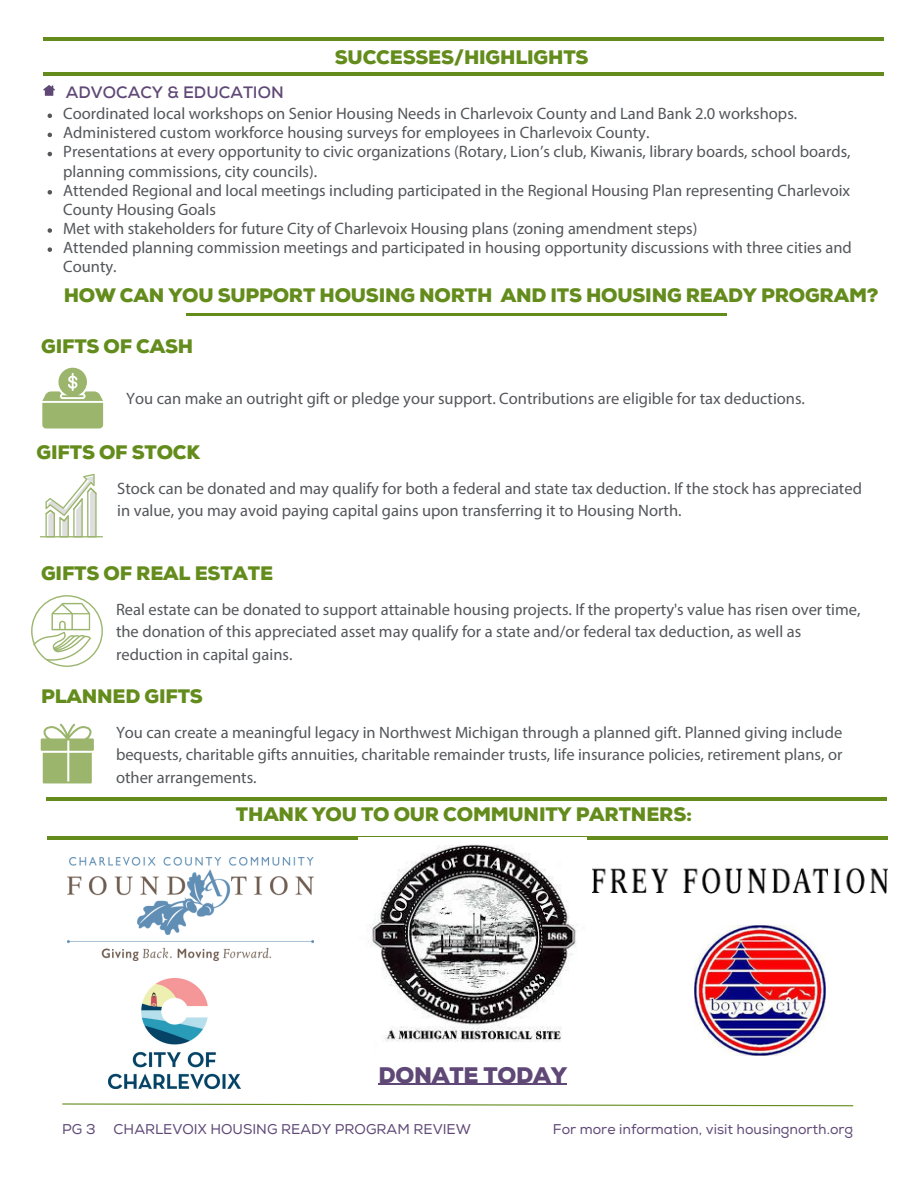
<style>
.page{position:relative;width:918px;height:1188px;background:#fff}
.page>*{position:absolute;margin:0;border:0;box-sizing:border-box;transform-origin:0 0}
.t1{font:900 22.5px "Nexa";letter-spacing:-.01em;color:#5f4876}
.t2{font:900 19.5px "Nexa";letter-spacing:-.01em;color:#638c1c}
.t3{font:16.5px/22.5px "Myriad Pro";color:#54565a}
.t4{font:700 16.5px "Nexa";color:#5f4876}
.t5{font:14.1px "Nexa";color:#5f4876}
</style>
<div class="page">
<svg style="left:62px;top:1103px;width:792px;height:4px"></svg>
<hr style="left:43px;top:72px;width:840px;height:4px;background:#638c1c">
<hr style="left:43px;top:37px;width:840px;height:3px;background:#638c1c">
<hr style="left:48px;top:836px;width:840px;height:4px;background:#638c1c">
<hr style="left:46px;top:797px;width:841px;height:4px;background:#638c1c">
<svg style="left:42px;top:368px;width:61px;height:60px"></svg>
<svg style="left:40px;top:474px;width:63px;height:63px"></svg>
<svg style="left:31px;top:595px;width:72px;height:72px"></svg>
<hr style="left:186px;top:313px;width:541px;height:2px;background:#638c1c">
<svg style="left:41px;top:724px;width:53px;height:59px"></svg>
<img style="left:67px;top:858px;width:246px;height:102px">
<img style="left:593px;top:867px;width:295px;height:27px">
<img style="left:358px;top:838px;width:229px;height:204px">
<svg style="left:43px;top:85px;width:12px;height:11px"></svg>
<img style="left:694px;top:926px;width:132px;height:129px">
<img style="left:109px;top:979px;width:131px;height:110px">
<hr style="left:378px;top:1084px;width:189px;height:1px;background:#5f4876">
<svg style="left:48px;top:114px;width:4px;height:4px"></svg>
<svg style="left:48px;top:133px;width:4px;height:4px"></svg>
<svg style="left:48px;top:152px;width:4px;height:4px"></svg>
<svg style="left:48px;top:190px;width:4px;height:5px"></svg>
<svg style="left:48px;top:228px;width:4px;height:5px"></svg>
<svg style="left:48px;top:247px;width:4px;height:5px"></svg>
<p class="t2" style="left:335px;top:46px;width:255px">SUCCESSES/HIGHLIGHTS</p>
<p class="t4" style="left:66px;top:83px;width:219px">ADVOCACY &amp; EDUCATION</p>
<p class="t3" style="left:63px;top:104px;width:736px">Coordinated local workshops on Senior Housing Needs in Charlevoix County and Land Bank 2.0 workshops.</p>
<p class="t3" style="left:63px;top:123px;width:588px">Administered custom workforce housing surveys for employees in Charlevoix County.</p>
<p class="t3" style="left:63px;top:144px;width:789px;line-height:19.2px">Presentations at every opportunity to civic organizations (Rotary, Lion’s club, Kiwanis, library boards, school boards, planning commissions, city councils).</p>
<p class="t3" style="left:63px;top:182px;width:789px;line-height:19.2px">Attended Regional and local meetings including participated in the Regional Housing Plan representing Charlevoix<br>County Housing Goals</p>
<p class="t3" style="left:63px;top:219px;width:636px">Met with stakeholders for future City of Charlevoix Housing plans (zoning amendment steps)</p>
<p class="t3" style="left:63px;top:239px;width:790px;line-height:19.2px">Attended planning commission meetings and participated in housing opportunity discussions with three cities and<br>County.</p>
<p class="t2" style="left:64px;top:283px;width:816px">HOW CAN YOU SUPPORT HOUSING NORTH AND ITS HOUSING READY PROGRAM?</p>
<p class="t2" style="left:41px;top:335px;width:154px">GIFTS OF CASH</p>
<p class="t3" style="left:126px;top:389px;width:680px">You can make an outright gift or pledge your support. Contributions are eligible for tax deductions.</p>
<p class="t2" style="left:37px;top:441px;width:165px">GIFTS OF STOCK</p>
<p class="t3" style="left:117px;top:478px;width:746px">Stock can be donated and may qualify for both a federal and state tax deduction. If the stock has appreciated in value, you may avoid paying capital gains upon transferring it to Housing North.</p>
<p class="t2" style="left:41px;top:562px;width:234px">GIFTS OF REAL ESTATE</p>
<p class="t3" style="left:116px;top:599px;width:746px">Real estate can be donated to support attainable housing projects. If the property's value has risen over time, the donation of this appreciated asset may qualify for a state and/or federal tax deduction, as well as reduction in capital gains.</p>
<p class="t2" style="left:41px;top:685px;width:163px">PLANNED GIFTS</p>
<p class="t3" style="left:116px;top:722px;width:728px;text-align:justify">You can create a meaningful legacy in Northwest Michigan through a planned gift. Planned giving include bequests, charitable gifts annuities, charitable remainder trusts, life insurance policies, retirement plans, or other arrangements.</p>
<p class="t2" style="left:236px;top:803px;width:458px">THANK YOU TO OUR COMMUNITY PARTNERS:</p>
<p class="t1" style="left:378px;top:1061px;width:190px">DONATE TODAY</p>
<p class="t5" style="left:62px;top:1121px;width:35px">PG 3</p>
<p class="t5" style="left:114px;top:1121px;width:359px">CHARLEVOIX HOUSING READY PROGRAM REVIEW</p>
<p class="t5" style="left:553px;top:1121px;width:302px">For more information, visit housingnorth.org</p>
</div>
